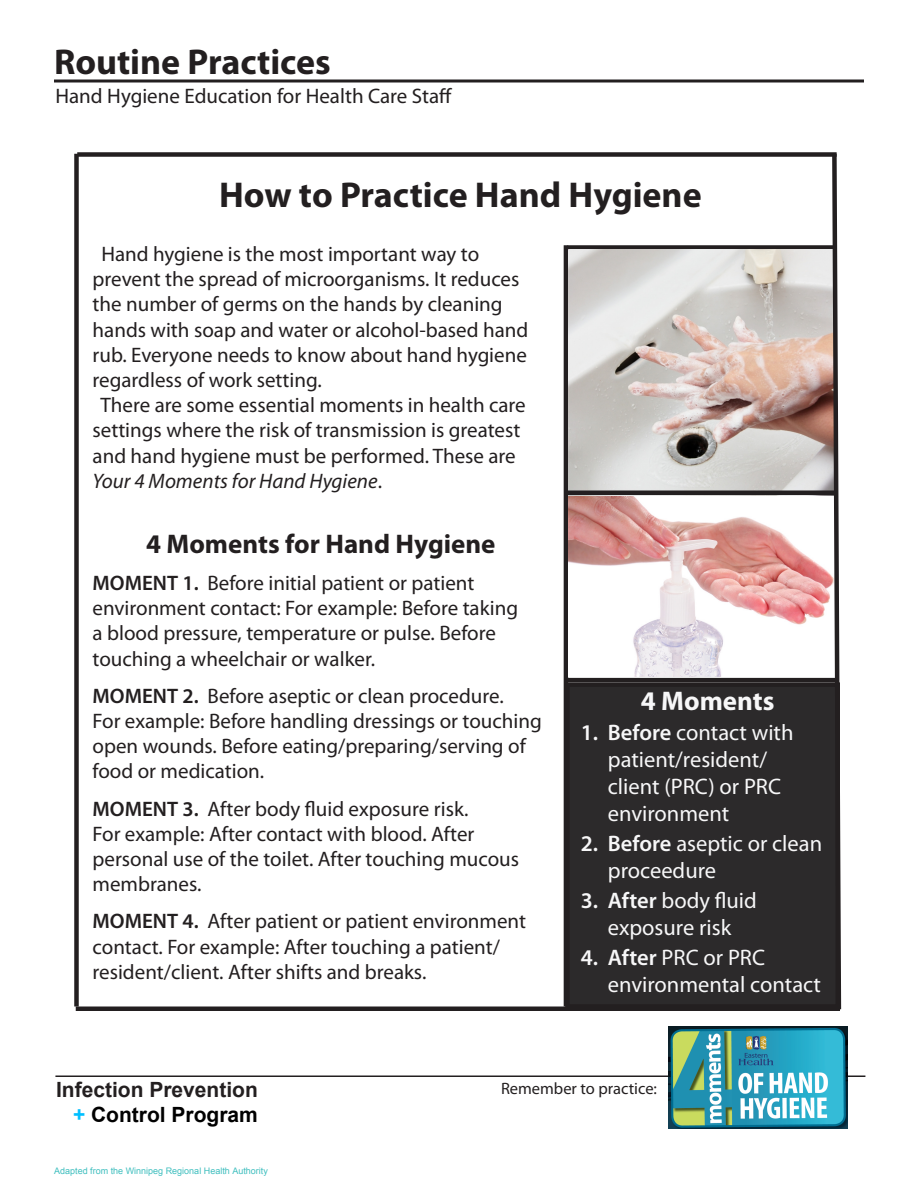
<style>
.page{position:relative;width:918px;height:1188px;background:#fff}
.page>*{position:absolute;margin:0;border:0;box-sizing:border-box;transform-origin:0 0}
.t1{font:700 36px "Myriad Pro";color:#231f20}
.t2{font:700 27px "Myriad Pro";color:#231f20}
.t3{font:700 27px "Myriad Pro";color:#f7f7f8}
.t4{font:22.5px/27px "Myriad Pro";color:#f7f7f8}
.t5{font:21px/25.2px "Myriad Pro";color:#231f20}
.t6{font:700 21px/25.2px "Arial";color:#231f20;text-align:right}
.t7{font:16.5px "Myriad Pro";color:#231f20}
.t8{font:9px "Arial";color:#40bfbf}
.s1{font-style:italic}
.s2{font-weight:600}
.s3{color:#00bfff}
.s4{color:#000}
</style>
<div class="page">
<hr style="left:55px;top:1076px;width:810px;height:1px;background:#231f20">
<hr style="left:54px;top:80px;width:810px;height:2px;background:#231f20">
<div style="left:74px;top:154px;width:5px;height:852px;background:#231f20"></div>
<div style="left:76px;top:1006px;width:764px;height:5px;background:#231f20"></div>
<div style="left:77px;top:152px;width:760px;height:5px;background:#231f20"></div>
<hr style="left:564px;top:245px;width:4px;height:761px;background:#231f20">
<div style="left:567px;top:245px;width:270px;height:5px;background:#231f20"></div>
<img style="left:568px;top:495px;width:262px;height:182px">
<div style="left:567px;top:685px;width:271px;height:321px;background:#2c2a2b"></div>
<div style="left:565px;top:682px;width:275px;height:327px;border:4px solid #231f20"></div>
<img style="left:568px;top:250px;width:262px;height:240px">
<div style="left:567px;top:490px;width:267px;height:5px;background:#231f20"></div>
<hr style="left:567px;top:678px;width:270px;height:4px;background:#231f20">
<svg style="left:830px;top:152px;width:12px;height:858px"></svg>
<img style="left:668px;top:1026px;width:180px;height:102px">
<p class="t1" style="left:54px;top:38px;width:278px">Routine Practices</p>
<p class="t5" style="left:55px;top:83px;width:398px">Hand Hygiene Education for Health Care Staff</p>
<p class="t1" style="left:219px;top:172px;width:484px">How to Practice Hand Hygiene</p>
<p class="t5" style="left:93px;top:241px;width:437px;text-indent:9px">Hand hygiene is the most important way to prevent the spread of microorganisms. It reduces the number of germs on the hands by cleaning hands with soap and water or alcohol-based hand rub. Everyone needs to know about hand hygiene regardless of work setting.</p>
<p class="t5" style="left:93px;top:392px;width:435px;text-indent:8px">There are some essential moments in health care settings where the risk of transmission is greatest and hand hygiene must be performed. These are <span class="s1">Your 4 Moments for Hand Hygiene</span>.</p>
<p class="t2" style="left:146px;top:526px;width:351px">4 Moments for Hand Hygiene</p>
<p class="t5" style="left:93px;top:570px;width:427px"><span class="s2">MOMENT 1.</span> Before initial patient or patient environment contact: For example: Before taking a blood pressure, temperature or pulse. Before touching a wheelchair or walker.</p>
<p class="t5" style="left:93px;top:683px;width:451px"><span class="s2">MOMENT 2.</span> Before aseptic or clean procedure.<br>For example: Before handling dressings or touching open wounds. Before eating/preparing/serving of food or medication.</p>
<p class="t5" style="left:93px;top:796px;width:428px"><span class="s2">MOMENT 3.</span> After body fluid exposure risk.<br>For example: After contact with blood. After personal use of the toilet. After touching mucous membranes.</p>
<p class="t5" style="left:93px;top:908px;width:435px"><span class="s2">MOMENT 4.</span> After patient or patient environment contact. For example: After touching a patient/ resident/client. After shifts and breaks.</p>
<p class="t3" style="left:641px;top:683px;width:135px">4 Moments</p>
<p class="t4" style="left:608px;top:719px;width:187px;text-indent:-27px"><span class="s2">1. Before</span> contact with patient/resident/ client (PRC) or PRC environment</p>
<p class="t4" style="left:608px;top:830px;width:216px;text-indent:-27px"><span class="s2">2. Before</span> aseptic or clean proceedure</p>
<p class="t4" style="left:581px;top:887px;width:178px;text-align:center"><span class="s2">3. After</span> body fluid exposure risk</p>
<p class="t4" style="left:608px;top:944px;width:215px;text-indent:-27px"><span class="s2">4. After</span> PRC or PRC environmental contact</p>
<p class="t6" style="left:56px;top:1078px;width:203px">Infection Prevention <span class="s3">+</span> <span class="s4">Control Program</span></p>
<p class="t8" style="left:54px;top:1165px;width:215px">Adapted from the Winnipeg Regional Health Authority</p>
<p class="t7" style="left:501px;top:1078px;width:158px">Remember to practice:</p>
</div>
